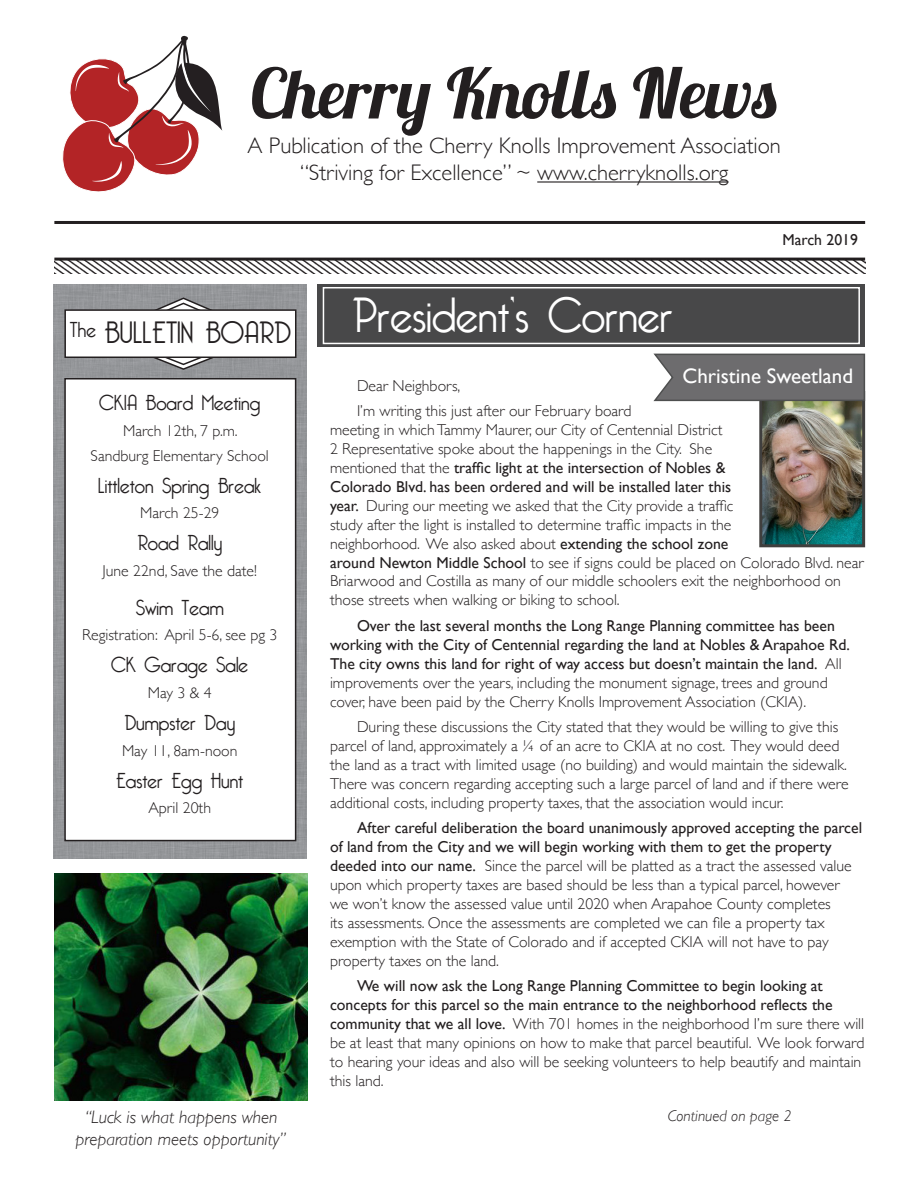
<style>
.page{position:relative;width:918px;height:1188px;background:#fff}
.page>*{position:absolute;margin:0;border:0;box-sizing:border-box;transform-origin:0 0}
.t1{font:69px "Lobster 1.3";color:#231f20}
.t2{font:48px "Bellerose";color:#fff}
.t3{font:30px "Bellerose";color:#231f20}
.t4{font:300 22.5px "Gill Sans";color:#231f20}
.t5{font:21px "Bellerose";color:#231f20}
.t6{font:21px "Gill Sans";color:#fff}
.t7{font:italic 300 18px "Gill Sans";color:#231f20}
.Body_copy{font:300 15.75px/18.9px "Gill Sans";color:#231f20}
.Body_copy-2{font:15.75px/18.9px "Gill Sans";color:#231f20}
.t8{font:italic 300 15.75px "Gill Sans";color:#231f20}
.s1{font-weight:400}
.s2{font-weight:300}
</style>
<div class="page">
<hr style="left:537px;top:181px;width:192px;height:2px;background:#231f20">
<hr style="left:54px;top:221px;width:811px;height:3px;background:#231f20">
<hr style="left:54px;top:258px;width:811px;height:3px;background:#231f20">
<img style="left:54px;top:259px;width:811px;height:14px">
<svg style="left:62px;top:35px;width:161px;height:157px"></svg>
<div style="left:53px;top:285px;width:254px;height:574px;background:#949699"></div>
<div style="left:65px;top:379px;width:231px;height:462px;background:#fff"></div>
<div style="left:64px;top:378px;width:232px;height:463px;border:2px solid #231f20"></div>
<svg style="left:318px;top:284px;width:547px;height:63px;background:#4e4e4f"></svg>
<div style="left:323px;top:287px;width:537px;height:57px;background:#484849;border:2px solid #fff"></div>
<img style="left:763px;top:402px;width:98px;height:141px">
<div style="left:759px;top:391px;width:106px;height:156px;border:3px solid #403f3e"></div>
<svg style="left:653px;top:353px;width:213px;height:49px;background:#747375"></svg>
<svg style="left:94px;top:297px;width:177px;height:74px;background:#97989b"></svg>
<div style="left:65px;top:310px;width:231px;height:47px;background:#fff"></div>
<div style="left:64px;top:309px;width:232px;height:49px;border:2px solid #231f20"></div>
<img style="left:54px;top:874px;width:254px;height:227px">
<p class="t1" style="left:250px;top:50px;width:529px">Cherry Knolls News</p>
<p class="t4" style="left:248px;top:128px;width:535px">A Publication of the Cherry Knolls Improvement Association</p>
<p class="t4" style="left:300px;top:155px;width:430px">“Striving for Excellence” ~ www.cherryknolls.org</p>
<p class="t3" style="left:70px;top:315px;width:222px"><sup>The</sup> BULLETIN BOARD</p>
<p class="t5" style="left:99px;top:391px;width:162px">CKIA Board Meeting</p>
<p class="Body_copy" style="left:123px;top:421px;width:116px">March 12th, 7 p.m.</p>
<p class="Body_copy" style="left:91px;top:446px;width:180px">Sandburg Elementary School</p>
<p class="t5" style="left:98px;top:474px;width:165px">Littleton Spring Break</p>
<p class="Body_copy" style="left:140px;top:503px;width:81px">March 25-29</p>
<p class="t5" style="left:137px;top:531px;width:86px">Road Rally</p>
<p class="Body_copy" style="left:103px;top:561px;width:156px">June 22nd, Save the date!</p>
<p class="t5" style="left:136px;top:595px;width:90px">Swim Team</p>
<p class="Body_copy" style="left:82px;top:625px;width:197px">Registration: April 5-6, see pg 3</p>
<p class="t5" style="left:111px;top:653px;width:139px">CK Garage Sale</p>
<p class="Body_copy" style="left:148px;top:683px;width:65px">May 3 &amp; 4</p>
<p class="t5" style="left:124px;top:711px;width:112px">Dumpster Day</p>
<p class="Body_copy" style="left:122px;top:740px;width:117px">May 11, 8am-noon</p>
<p class="t5" style="left:116px;top:768px;width:129px">Easter Egg Hunt</p>
<p class="Body_copy" style="left:148px;top:798px;width:64px">April 20th</p>
<p class="t2" style="left:352px;top:288px;width:322px">President’s Corner</p>
<p class="Body_copy-2" style="left:782px;top:230px;width:77px">March 2019</p>
<p class="t6" style="left:683px;top:364px;width:172px">Christine Sweetland</p>
<p class="Body_copy" style="left:357px;top:375px;width:105px">Dear Neighbors,</p>
<p class="Body_copy" style="left:330px;top:401px;width:535px;text-indent:27px">I’m writing this just after our February board<br>meeting in which Tammy Maurer, our City of Centennial District<br>2 Representative spoke about the happenings in the City. She<br>mentioned that the <span class="s1">traffic light at the intersection of Nobles &amp;<br>Colorado Blvd. has been ordered and will be installed later this<br>year.</span> During our meeting we asked that the City provide a traffic<br>study after the light is installed to determine traffic impacts in the<br>neighborhood. We also asked about <span class="s1">extending the school zone<br>around Newton Middle School</span> to see if signs could be placed on Colorado Blvd. near Briarwood and Costilla as many of our middle schoolers exit the neighborhood on those streets when walking or biking to school.</p>
<p class="Body_copy-2" style="left:330px;top:616px;width:521px;text-indent:27px">Over the last several months the Long Range Planning committee has been working with the City of Centennial regarding the land at Nobles &amp; Arapahoe Rd.<br>The city owns this land for right of way access but doesn’t maintain the land. <span class="s2">All improvements over the years, including the monument signage, trees and ground cover, have been paid by the Cherry Knolls Improvement Association (CKIA).</span></p>
<p class="Body_copy" style="left:330px;top:717px;width:520px;text-indent:27px">During these discussions the City stated that they would be willing to give this parcel of land, approximately a ¼ of an acre to CKIA at no cost. They would deed the land as a tract with limited usage (no building) and would maintain the sidewalk.<br>There was concern regarding accepting such a large parcel of land and if there were additional costs, including property taxes, that the association would incur.</p>
<p class="Body_copy" style="left:330px;top:818px;width:534px;text-indent:27px"><span class="s1">After careful deliberation the board unanimously approved accepting the parcel of land from the City and we will begin working with them to get the property deeded into our name.</span> Since the parcel will be platted as a tract the assessed value upon which property taxes are based should be less than a typical parcel, however we won’t know the assessed value until 2020 when Arapahoe County completes<br>its assessments. Once the assessments are completed we can file a property tax exemption with the State of Colorado and if accepted CKIA will not have to pay property taxes on the land.</p>
<p class="Body_copy" style="left:330px;top:976px;width:536px;text-indent:27px"><span class="s1">We will now ask the Long Range Planning Committee to begin looking at concepts for this parcel so the main entrance to the neighborhood reflects the community that we all love.</span> With 701 homes in the neighborhood I’m sure there will be at least that many opinions on how to make that parcel beautiful. We look forward to hearing your ideas and also will be seeking volunteers to help beautify and maintain this land.</p>
<p class="t7" style="left:85px;top:1107px;width:194px">“Luck is what happens when</p>
<p class="t8" style="left:668px;top:1107px;width:125px">Continued on page 2</p>
<p class="t7" style="left:76px;top:1128px;width:212px">preparation meets opportunity”</p>
</div>
